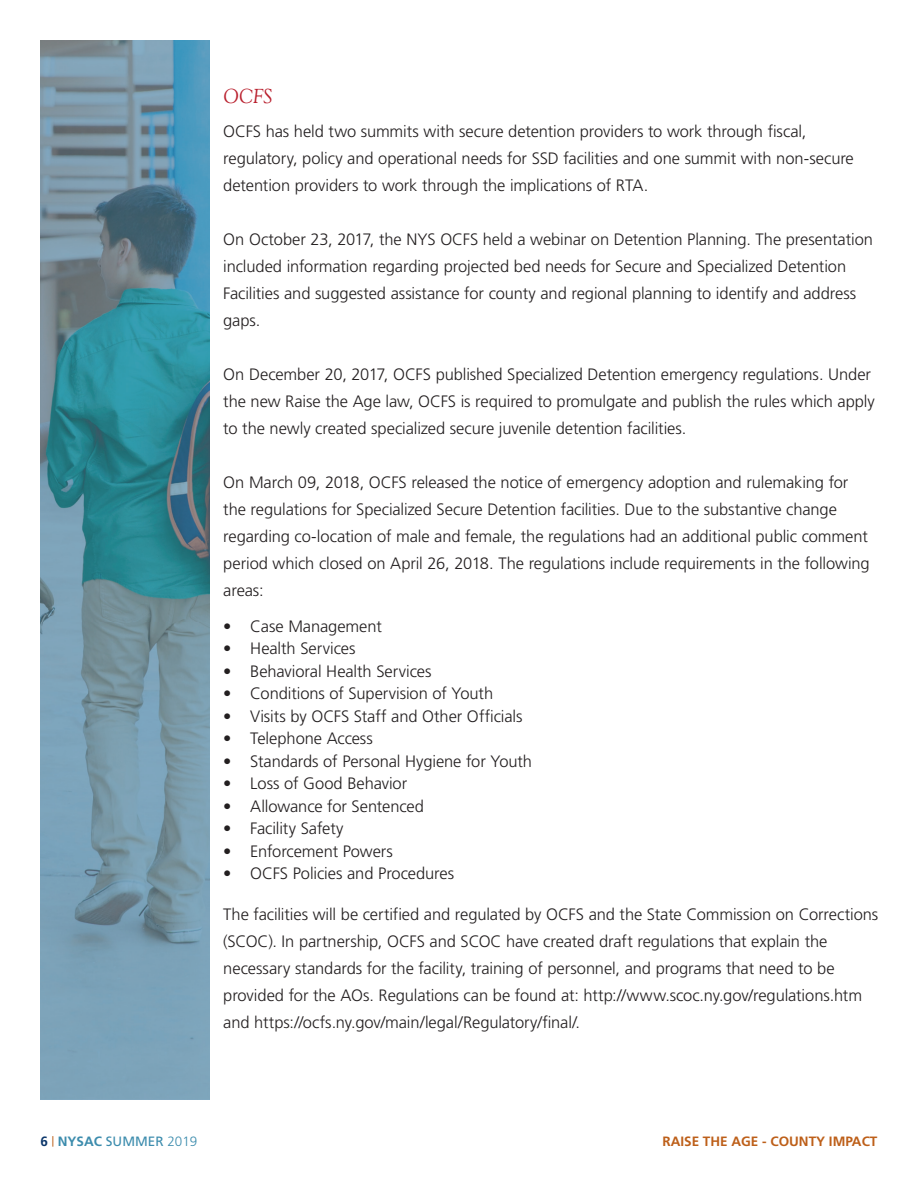
<style>
.page{position:relative;width:918px;height:1188px;background:#fff}
.page>*{position:absolute;margin:0;border:0;box-sizing:border-box;transform-origin:0 0}
.t1{font:italic 21px "Goudy Old Style T";color:#b9202e}
.t2{font:300 16.5px/27px "Frutiger";letter-spacing:-.005em;color:#231f20}
.t3{font:700 13.5px "Frutiger";color:#bd5f19}
.t4{font:13.5px "Frutiger";color:#3c8cad}
.s1{font-weight:700;color:#0b366a}
.s2{font-size:10.5px;color:#bd5f19}
.s3{font-weight:700}
.s4{font-weight:300}
</style>
<div class="page">
<hr style="left:40px;top:40px;width:170px;height:1px;background:#3c8cad">
<hr style="left:40px;top:1099px;width:170px;height:1px;background:#3c8cad">
<img style="left:40px;top:41px;width:170px;height:1058px">
<p class="t1" style="left:223px;top:85px;width:51px">OCFS</p>
<p class="t2" style="left:223px;top:118px;width:632px">OCFS has held two summits with secure detention providers to work through fiscal, regulatory, policy and operational needs for SSD facilities and one summit with non-secure detention providers to work through the implications of RTA.</p>
<p class="t2" style="left:223px;top:226px;width:651px">On October 23, 2017, the NYS OCFS held a webinar on Detention Planning. The presentation included information regarding projected bed needs for Secure and Specialized Detention Facilities and suggested assistance for county and regional planning to identify and address gaps.</p>
<p class="t2" style="left:223px;top:361px;width:653px">On December 20, 2017, OCFS published Specialized Detention emergency regulations. Under the new Raise the Age law, OCFS is required to promulgate and publish the rules which apply to the newly created specialized secure juvenile detention facilities.</p>
<p class="t2" style="left:223px;top:469px;width:648px">On March 09, 2018, OCFS released the notice of emergency adoption and rulemaking for the regulations for Specialized Secure Detention facilities. Due to the substantive change regarding co-location of male and female, the regulations had an additional public comment period which closed on April 26, 2018. The regulations include requirements in the following areas:</p>
<p class="t2" style="left:223px;top:613px;width:160px">• Case Management</p>
<p class="t2" style="left:223px;top:635px;width:134px">• Health Services</p>
<p class="t2" style="left:223px;top:658px;width:210px">• Behavioral Health Services</p>
<p class="t2" style="left:223px;top:680px;width:271px">• Conditions of Supervision of Youth</p>
<p class="t2" style="left:223px;top:703px;width:301px">• Visits by OCFS Staff and Other Officials</p>
<p class="t2" style="left:223px;top:725px;width:151px">• Telephone Access</p>
<p class="t2" style="left:223px;top:748px;width:310px">• Standards of Personal Hygiene for Youth</p>
<p class="t2" style="left:223px;top:770px;width:185px">• Loss of Good Behavior</p>
<p class="t2" style="left:223px;top:793px;width:202px">• Allowance for Sentenced</p>
<p class="t2" style="left:223px;top:815px;width:122px">• Facility Safety</p>
<p class="t2" style="left:223px;top:838px;width:171px">• Enforcement Powers</p>
<p class="t2" style="left:223px;top:860px;width:232px">• OCFS Policies and Procedures</p>
<p class="t2" style="left:223px;top:901px;width:657px">The facilities will be certified and regulated by OCFS and the State Commission on Corrections (SCOC). In partnership, OCFS and SCOC have created draft regulations that explain the necessary standards for the facility, training of personnel, and programs that need to be provided for the AOs. Regulations can be found at: http://www.scoc.ny.gov/regulations.htm and https://ocfs.ny.gov/main/legal/Regulatory/final/.</p>
<p class="t4" style="left:40px;top:1133px;width:158px"><span class="s1">6</span> <span class="s2">|</span> <span class="s3">NYSAC</span> SUMMER <span class="s4">2019</span></p>
<p class="t3" style="left:662px;top:1133px;width:217px">RAISE THE AGE - COUNTY IMPACT</p>
</div>
